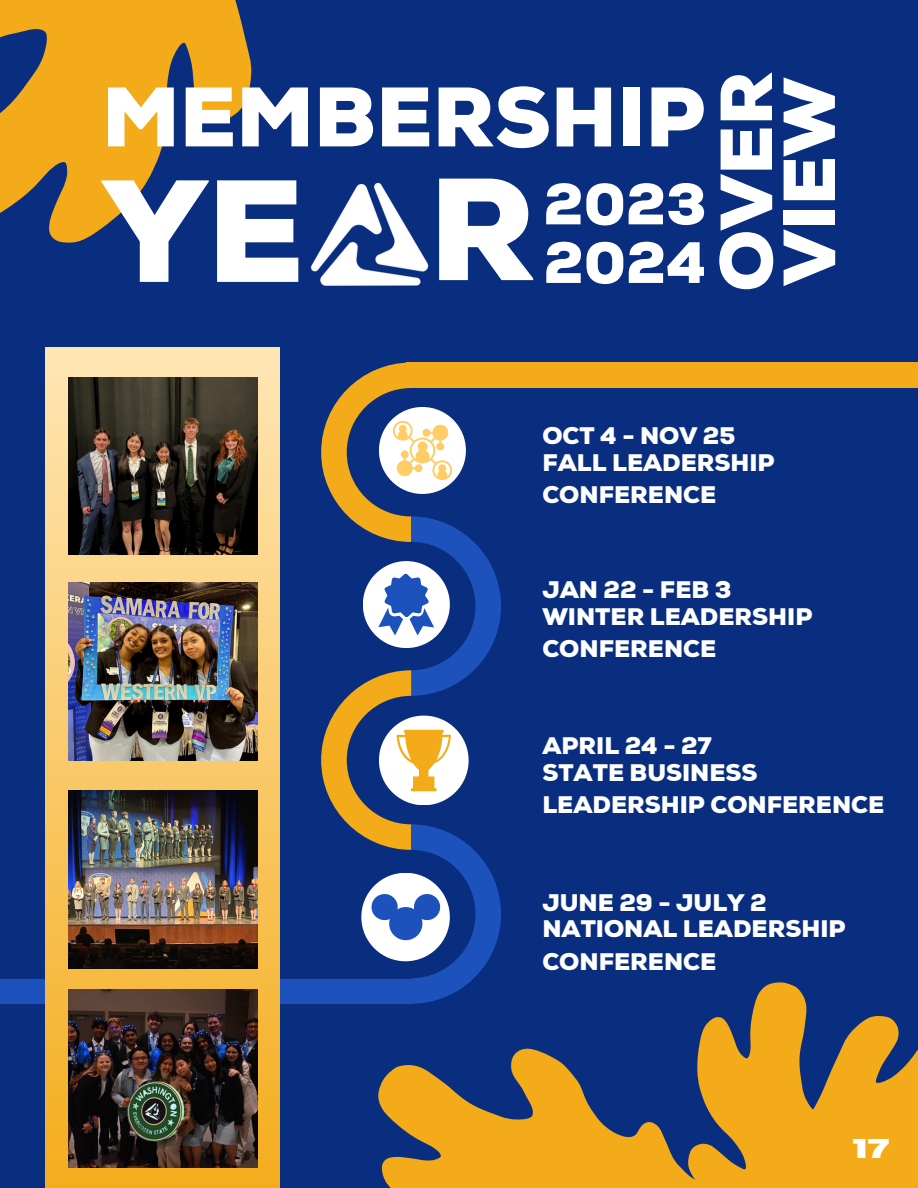
<style>
.page{position:relative;width:918px;height:1188px;background:#0a2e7f}
.page>*{position:absolute;margin:0;border:0;box-sizing:border-box;transform-origin:0 0}
.t1{font:900 140.85px "Nexa";color:#fff}
.t2{font:900 81.75px "Nexa";color:#fff}
.t3{font:900 71.25px "Nexa";color:#fff}
.t4{font:900 56.4px "Nexa";color:#fff}
.t5{font:700 27px "Horizon";color:#fff}
.t6{font:900 23.25px/32.7px "Nexa";color:#fff}
</style>
<div class="page">
<div style="left:406px;top:363px;width:512px;height:25px;background:#f4ab19"></div>
<div style="left:0;top:979px;width:413px;height:25px;background:#1d52bc"></div>
<svg style="left:321px;top:363px;width:180px;height:589px"></svg>
<img style="left:323px;top:182px;width:106px;height:104px">
<svg style="left:0;top:0;width:365px;height:285px"></svg>
<svg style="left:46px;top:348px;width:234px;height:840px;background:#f8c86a"></svg>
<img style="left:69px;top:377px;width:189px;height:178px">
<img style="left:69px;top:583px;width:189px;height:178px">
<img style="left:69px;top:790px;width:189px;height:178px">
<img style="left:69px;top:989px;width:189px;height:178px">
<svg style="left:378px;top:952px;width:357px;height:236px"></svg>
<svg style="left:735px;top:982px;width:183px;height:206px"></svg>
<p class="t2" style="left:102px;top:67px;width:605px">MEMBERSHIP</p>
<p class="t1" style="left:102px;top:145px;width:204px">YE</p>
<p class="t1" style="left:429px;top:143px;width:108px">R</p>
<p class="t4" style="left:544px;top:170px;width:165px">2023</p>
<p class="t4" style="left:544px;top:228px;width:164px">2024</p>
<p class="t3" style="left:703px;top:292px;width:222px;rotate:-90deg">OVER</p>
<p class="t3" style="left:766px;top:285px;width:210px;rotate:-90deg">VIEW</p>
<p class="t6" style="left:542px;top:420px;width:195px">OCT 4 - NOV 25</p>
<p class="t6" style="left:542px;top:446px;width:234px">FALL LEADERSHIP<br>CONFERENCE</p>
<p class="t6" style="left:542px;top:574px;width:191px">JAN 22 - FEB 3</p>
<p class="t6" style="left:542px;top:601px;width:272px">WINTER LEADERSHIP<br>CONFERENCE</p>
<p class="t6" style="left:542px;top:730px;width:171px">APRIL 24 - 27</p>
<p class="t6" style="left:542px;top:756px;width:343px">STATE BUSINESS<br>LEADERSHIP CONFERENCE</p>
<p class="t6" style="left:542px;top:886px;width:226px">JUNE 29 - JULY 2</p>
<p class="t6" style="left:542px;top:913px;width:305px">NATIONAL LEADERSHIP<br>CONFERENCE</p>
<p class="t5" style="left:852px;top:1136px;width:39px">17</p>
</div>
